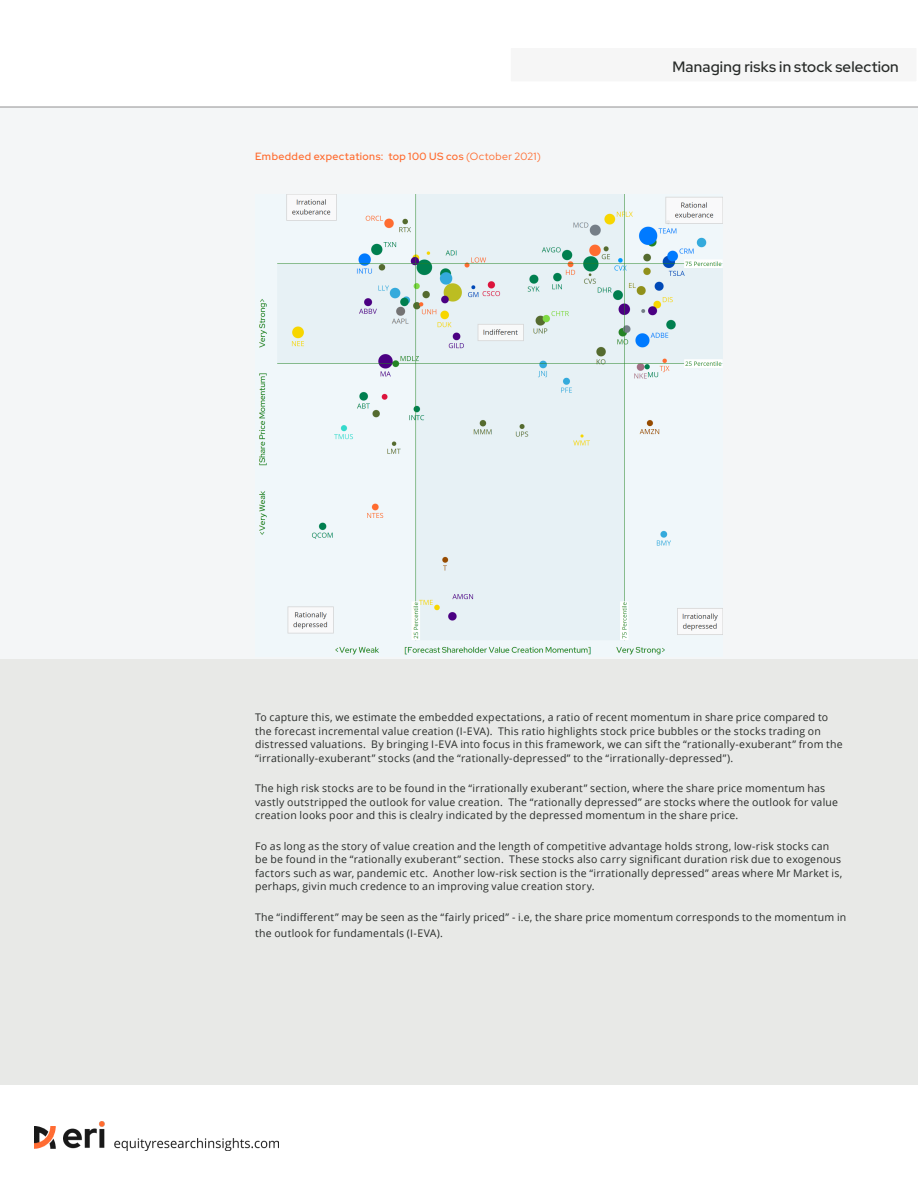
<style>
.page{position:relative;width:918px;height:1188px;background:#fff}
.page>*{position:absolute;margin:0;border:0;box-sizing:border-box;transform-origin:0 0}
.Cover_Headline{font:500 15px "Red Hat Display";letter-spacing:.015em;color:#282b29}
.Cover_Headline-2{font:10.5px/13.5px "Open Sans";letter-spacing:.02em;color:#282b29}
.Headline1{font:500 10.5px "Red Hat Display";letter-spacing:.04em;color:#ff6c30}
.s1{font-weight:400}
.s2{color:#f6f6f6}
</style>
<div class="page">
<img style="left:34px;top:1127px;width:21px;height:21px">
<img style="left:64px;top:1121px;width:215px;height:30px">
<div style="left:0;top:106px;width:918px;height:553px;background:#f4f6f7"></div>
<div style="left:0;top:659px;width:918px;height:425px;background:#e8e9e7"></div>
<div style="left:510px;top:47px;width:407px;height:35px;background:#f6f6f6"></div>
<hr style="left:0;top:106px;width:918px;height:2px;background:#b6b6b6">
<img style="left:259px;top:195px;width:464px;height:460px">
<p class="Headline1" style="left:255px;top:149px;width:287px">Embedded expectations: top 100 US cos <span class="s1">(October 2021)</span></p>
<p class="Cover_Headline" style="left:672px;top:57px;width:246px">Managing risks in stock selection <span class="s2">....</span></p>
<p class="Cover_Headline-2" style="left:255px;top:710px;width:589px">To capture this, we estimate the embedded expectations, a ratio of recent momentum in share price compared to the forecast incremental value creation (I-EVA). This ratio highlights stock price bubbles or the stocks trading on distressed valuations. By bringing I-EVA into focus in this framework, we can sift the “rationally-exuberant” from the “irrationally-exuberant” stocks (and the “rationally-depressed” to the “irrationally-depressed”).</p>
<p class="Cover_Headline-2" style="left:255px;top:781px;width:584px">The high risk stocks are to be found in the “irrationally exuberant” section, where the share price momentum has vastly outstripped the outlook for value creation. The “rationally depressed” are stocks where the outlook for value creation looks poor and this is clealry indicated by the depressed momentum in the share price.</p>
<p class="Cover_Headline-2" style="left:255px;top:839px;width:589px">Fo as long as the story of value creation and the length of competitive advantage holds strong, low-risk stocks can be be found in the “rationally exuberant” section. These stocks also carry significant duration risk due to exogenous factors such as war, pandemic etc. Another low-risk section is the “irrationally depressed” areas where Mr Market is, perhaps, givin much credence to an improving value creation story.</p>
<p class="Cover_Headline-2" style="left:255px;top:908px;width:593px;line-height:16.5px">The “indifferent” may be seen as the “fairly priced” - i.e, the share price momentum corresponds to the momentum in the outlook for fundamentals (I-EVA).</p>
</div>
